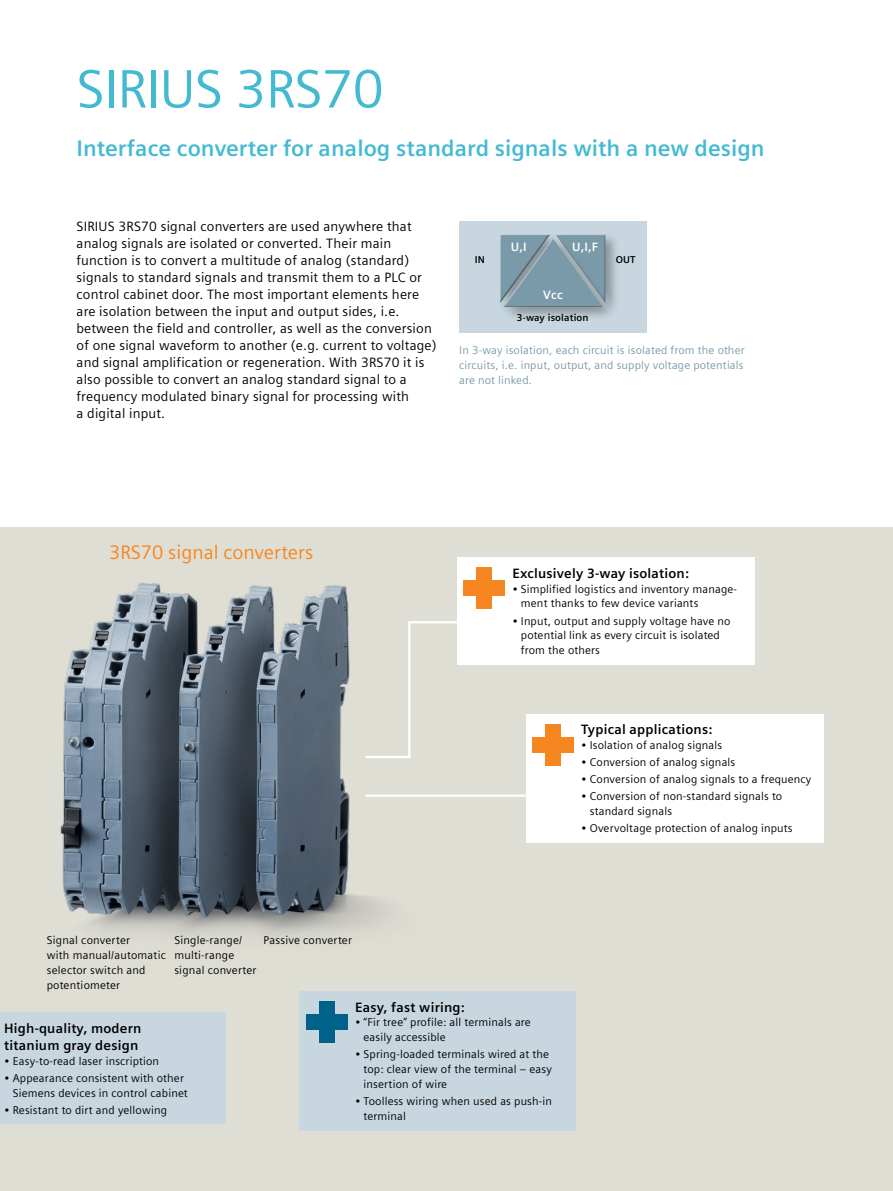
<style>
.page{position:relative;width:893px;height:1191px;background:#fff}
.page>*{position:absolute;margin:0;border:0;box-sizing:border-box;transform-origin:0 0}
.t1{font:54px "Siemens Sans Global";letter-spacing:-.01em;color:#44bad2}
.t2{font:700 22.5px "Siemens Sans Global";color:#44bad2}
.t3{font:19.5px "Siemens Sans Global";color:#f6861f}
.t4{font:13.5px/17px "Siemens Sans Global";letter-spacing:.015em;color:#000}
.t5{font:700 13.5px/17px "Siemens Sans Global";letter-spacing:.015em;color:#000}
.t6{font:700 12.15px "Siemens Sans Global";color:#fff}
.t7{font:11.25px/14.9px "Siemens Sans Global";letter-spacing:.015em;color:#000}
.t8{font:11.25px/14.7px "Siemens Sans Global";letter-spacing:.015em;color:#7b9aa9;text-align:justify}
.t9{font:700 9.9px "Siemens Sans Global";letter-spacing:.015em;color:#000}
</style>
<div class="page">
<div style="left:0;top:527px;width:893px;height:664px;background:#dfded5"></div>
<div style="left:0;top:1012px;width:225px;height:112px;background:#c8d7df"></div>
<div style="left:300px;top:991px;width:276px;height:139px;background:#c8d7df"></div>
<div style="left:457px;top:557px;width:298px;height:108px;background:#fff"></div>
<div style="left:526px;top:713px;width:298px;height:129px;background:#fff"></div>
<img style="left:60px;top:582px;width:391px;height:356px">
<hr style="left:366px;top:794px;width:178px;height:2px;background:#fff">
<svg style="left:363px;top:620px;width:94px;height:139px"></svg>
<div style="left:459px;top:221px;width:187px;height:112px;background:#c8d7df"></div>
<div style="left:555px;top:233px;width:65px;height:83px;background:#c4d2da"></div>
<div style="left:502px;top:237px;width:114px;height:85px;background:#000;opacity:.3"></div>
<svg style="left:500px;top:234px;width:105px;height:73px"></svg>
<div style="left:501px;top:237px;width:103px;height:70px;background:#fff;opacity:.6"></div>
<div style="left:502px;top:239px;width:102px;height:68px;background:#000;opacity:.4"></div>
<div style="left:319px;top:1001px;width:16px;height:42px;background:#006288"></div>
<div style="left:306px;top:1014px;width:42px;height:16px;background:#006288"></div>
<div style="left:545px;top:724px;width:16px;height:42px;background:#f6861f"></div>
<div style="left:532px;top:737px;width:42px;height:16px;background:#f6861f"></div>
<div style="left:476px;top:567px;width:16px;height:42px;background:#f6861f"></div>
<div style="left:463px;top:580px;width:42px;height:16px;background:#f6861f"></div>
<h1 class="t1" style="left:77px;top:49px;width:309px">SIRIUS 3RS70</h1>
<h2 class="t2" style="left:77px;top:135px;width:690px">Interface converter for analog standard signals with a new design</h2>
<p class="t4" style="left:77px;top:218px;width:362px">SIRIUS 3RS70 signal converters are used anywhere that analog signals are isolated or converted. Their main function is to convert a multitude of analog (standard) signals to standard signals and transmit them to a PLC or control cabinet door. The most important elements here are isolation between the input and output sides, i.e. between the field and controller, as well as the conversion of one signal waveform to another (e.g. current to voltage) and signal amplification or regeneration. With 3RS70 it is also possible to convert an analog standard signal to a frequency modulated binary signal for processing with<br>a digital input.</p>
<p class="t6" style="left:511px;top:239px;width:17px">U,I</p>
<p class="t6" style="left:572px;top:240px;width:28px">U,I,F</p>
<p class="t9" style="left:475px;top:254px;width:12px">IN</p>
<p class="t9" style="left:616px;top:254px;width:21px">OUT</p>
<p class="t6" style="left:543px;top:287px;width:21px">Vcc</p>
<p class="t9" style="left:517px;top:312px;width:73px">3-way isolation</p>
<p class="t8" style="left:459px;top:343px;width:287px">In 3-way isolation, each circuit is isolated from the other circuits, i.e. input, output, and supply voltage potentials are not linked.</p>
<h3 class="t3" style="left:109px;top:538px;width:206px">3RS70 signal converters</h3>
<p class="t7" style="left:47px;top:933px;width:121px">Signal converter<br>with manual/automatic selector switch and potentiometer</p>
<p class="t7" style="left:174px;top:933px;width:84px">Single-range/ multi-range signal converter</p>
<p class="t7" style="left:264px;top:933px;width:90px">Passive converter</p>
<p class="t5" style="left:512px;top:564px;width:178px">Exclusively 3-way isolation:</p>
<p class="t7" style="left:521px;top:582px;width:218px;text-indent:-9px">• Simplified logistics and inventory manage&shy;ment thanks to few device variants</p>
<p class="t7" style="left:521px;top:613px;width:211px;text-indent:-9px">• Input, output and supply voltage have no potential link as every circuit is isolated from the others</p>
<p class="t5" style="left:581px;top:721px;width:132px">Typical applications:</p>
<p class="t7" style="left:581px;top:738px;width:142px">• Isolation of analog signals</p>
<p class="t7" style="left:581px;top:755px;width:156px">• Conversion of analog signals</p>
<p class="t7" style="left:581px;top:772px;width:232px">• Conversion of analog signals to a frequency</p>
<p class="t7" style="left:590px;top:789px;width:194px;text-indent:-9px">• Conversion of non-standard signals to standard signals</p>
<p class="t7" style="left:581px;top:821px;width:213px">• Overvoltage protection of analog inputs</p>
<p class="t5" style="left:4px;top:1019px;width:139px">High-quality, modern titanium gray design</p>
<p class="t7" style="left:4px;top:1053px;width:156px">• Easy-to-read laser inscription</p>
<p class="t7" style="left:13px;top:1071px;width:177px;text-indent:-9px">• Appearance consistent with other<br>Siemens devices in control cabinet</p>
<p class="t7" style="left:4px;top:1102px;width:164px">• Resistant to dirt and yellowing</p>
<p class="t5" style="left:355px;top:998px;width:111px">Easy, fast wiring:</p>
<p class="t7" style="left:364px;top:1015px;width:169px;text-indent:-9px">• “Fir tree” profile: all terminals are easily accessible</p>
<p class="t7" style="left:364px;top:1047px;width:190px;text-indent:-9px">• Spring-loaded terminals wired at the top: clear view of the terminal – easy insertion of wire</p>
<p class="t7" style="left:364px;top:1094px;width:190px;text-indent:-9px">• Toolless wiring when used as push-in terminal</p>
</div>
